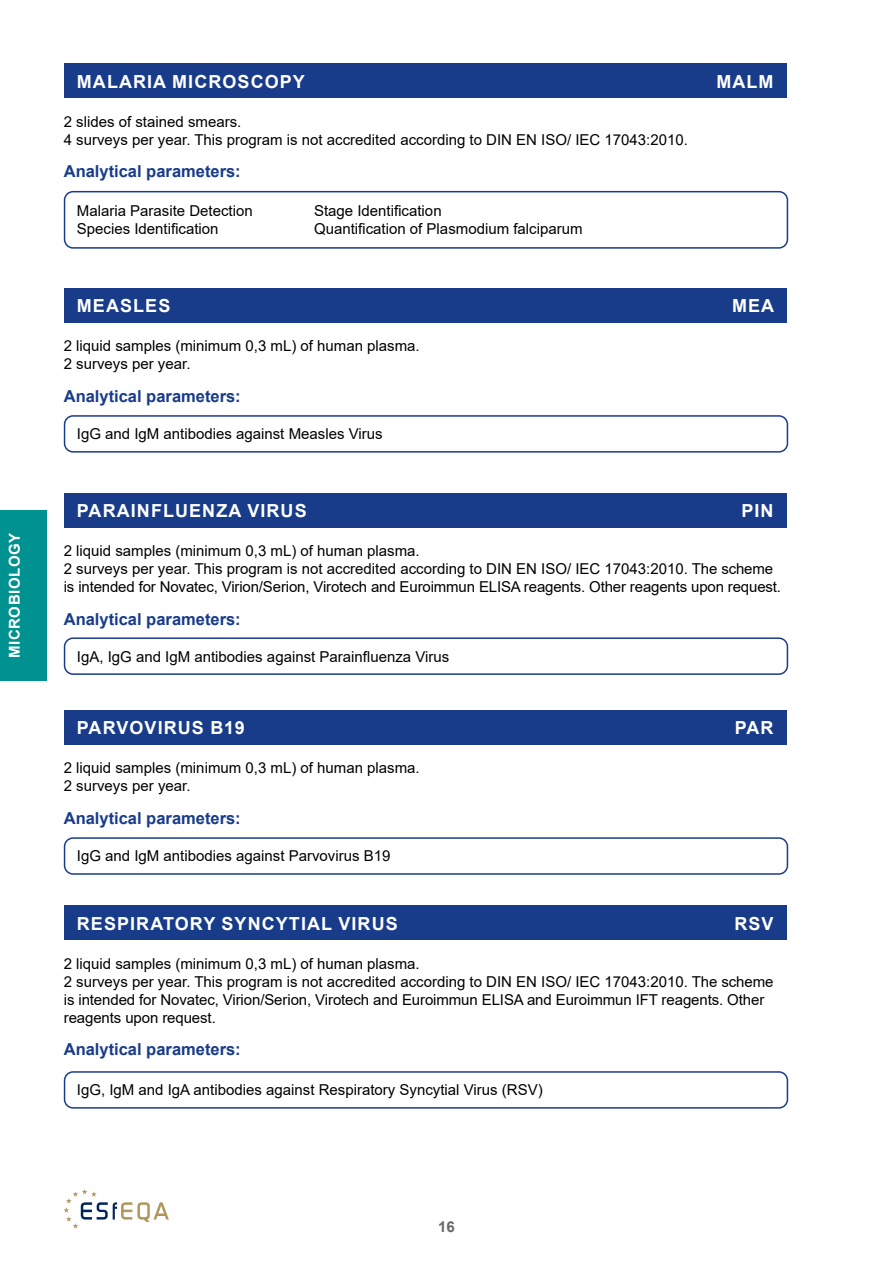
<style>
.page{position:relative;width:893px;height:1263px;background:#fff}
.page>*{position:absolute;margin:0;border:0;box-sizing:border-box;transform-origin:0 0}
.t1{font:700 18px "Arial";letter-spacing:.06em;color:#fff}
.t2{font:700 16.5px "Arial";color:#183c89}
.t3{font:15px/18px "Arial";color:#000}
.t4{font:700 15px "Arial";letter-spacing:.035em;color:#fff}
.t5{font:700 15px "Arial";color:#68676c}
</style>
<div class="page">
<svg style="left:64px;top:1189px;width:105px;height:39px"></svg>
<div style="left:64px;top:64px;width:723px;height:34px;background:#183c89"></div>
<div style="left:64px;top:191px;width:724px;height:58px;border:2px solid #183c89;border-radius:9px"></div>
<div style="left:64px;top:288px;width:723px;height:34px;background:#183c89"></div>
<div style="left:64px;top:415px;width:724px;height:38px;border:2px solid #183c89;border-radius:9px"></div>
<div style="left:64px;top:637px;width:724px;height:38px;border:2px solid #183c89;border-radius:9px"></div>
<div style="left:64px;top:493px;width:723px;height:34px;background:#183c89"></div>
<div style="left:64px;top:1071px;width:724px;height:37px;border:2px solid #183c89;border-radius:9px"></div>
<div style="left:64px;top:906px;width:723px;height:34px;background:#183c89"></div>
<div style="left:64px;top:710px;width:723px;height:34px;background:#183c89"></div>
<div style="left:64px;top:837px;width:724px;height:38px;border:2px solid #183c89;border-radius:9px"></div>
<div style="left:0;top:510px;width:47px;height:170px;background:#009290"></div>
<p class="t4" style="left:4px;top:658px;width:126px;rotate:-90deg">MICROBIOLOGY</p>
<p class="t1" style="left:77px;top:69px;width:230px">MALARIA MICROSCOPY</p>
<p class="t1" style="left:716px;top:69px;width:59px">MALM</p>
<p class="t3" style="left:64px;top:112px;width:626px">2 slides of stained smears.<br>4 surveys per year. This program is not accredited according to DIN EN ISO/ IEC 17043:2010.</p>
<p class="t2" style="left:64px;top:160px;width:178px">Analytical parameters:</p>
<p class="t3" style="left:77px;top:202px;width:177px">Malaria Parasite Detection<br>Species Identification</p>
<p class="t3" style="left:314px;top:202px;width:270px">Stage Identification<br>Quantification of Plasmodium falciparum</p>
<p class="t1" style="left:77px;top:293px;width:95px">MEASLES</p>
<p class="t1" style="left:732px;top:293px;width:44px">MEA</p>
<p class="t3" style="left:64px;top:337px;width:357px">2 liquid samples (minimum 0,3 mL) of human plasma.<br>2 surveys per year.</p>
<p class="t2" style="left:64px;top:384px;width:178px">Analytical parameters:</p>
<p class="t3" style="left:77px;top:425px;width:307px">IgG and IgM antibodies against Measles Virus</p>
<p class="t1" style="left:77px;top:498px;width:231px">PARAINFLUENZA VIRUS</p>
<p class="t1" style="left:741px;top:498px;width:34px">PIN</p>
<p class="t3" style="left:64px;top:542px;width:719px">2 liquid samples (minimum 0,3 mL) of human plasma.<br>2 surveys per year. This program is not accredited according to DIN EN ISO/ IEC 17043:2010. The scheme is intended for Novatec, Virion/Serion, Virotech and Euroimmun ELISA reagents. Other reagents upon request.</p>
<p class="t2" style="left:64px;top:607px;width:178px">Analytical parameters:</p>
<p class="t3" style="left:77px;top:647px;width:374px">IgA, IgG and IgM antibodies against Parainfluenza Virus</p>
<p class="t1" style="left:77px;top:715px;width:169px">PARVOVIRUS B19</p>
<p class="t1" style="left:735px;top:715px;width:40px">PAR</p>
<p class="t3" style="left:64px;top:759px;width:357px">2 liquid samples (minimum 0,3 mL) of human plasma.<br>2 surveys per year.</p>
<p class="t2" style="left:64px;top:806px;width:178px">Analytical parameters:</p>
<p class="t3" style="left:77px;top:847px;width:315px">IgG and IgM antibodies against Parvovirus B19</p>
<p class="t1" style="left:77px;top:910px;width:322px">RESPIRATORY SYNCYTIAL VIRUS</p>
<p class="t1" style="left:734px;top:910px;width:41px">RSV</p>
<p class="t3" style="left:64px;top:954px;width:711px">2 liquid samples (minimum 0,3 mL) of human plasma.<br>2 surveys per year. This program is not accredited according to DIN EN ISO/ IEC 17043:2010. The scheme is intended for Novatec, Virion/Serion, Virotech and Euroimmun ELISA and Euroimmun IFT reagents. Other reagents upon request.</p>
<p class="t2" style="left:64px;top:1038px;width:178px">Analytical parameters:</p>
<p class="t3" style="left:77px;top:1081px;width:467px">IgG, IgM and IgA antibodies against Respiratory Syncytial Virus (RSV)</p>
<p class="t5" style="left:438px;top:1216px;width:18px">16</p>
</div>
